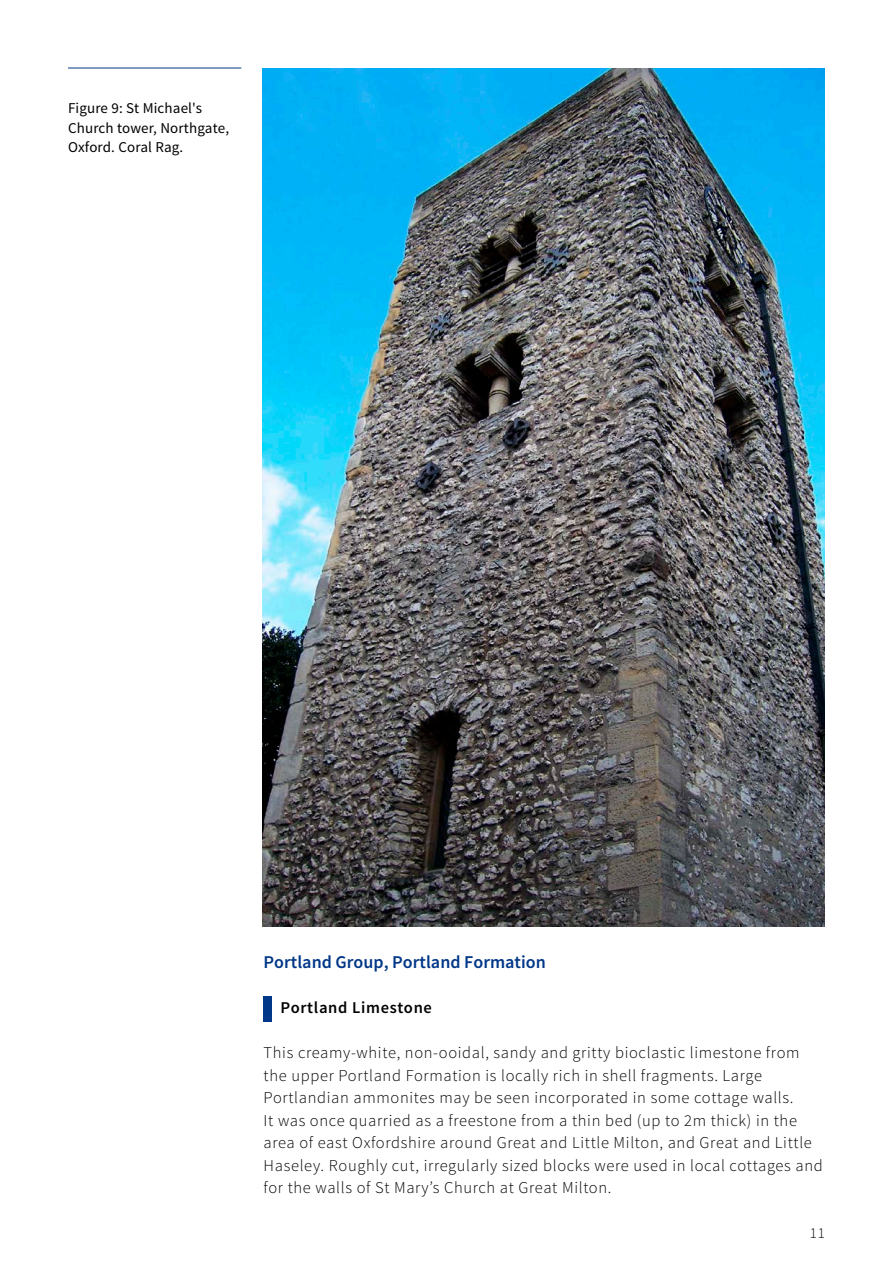
<style>
.page{position:relative;width:893px;height:1263px;background:#fff}
.page>*{position:absolute;margin:0;border:0;box-sizing:border-box;transform-origin:0 0}
.Heading_2{font:600 18px "Source Sans Pro";color:#003788}
.Body_text{font:300 16.5px/22.5px "Source Sans Pro";letter-spacing:.04em;color:#000}
.Emphasis_Stone_type{font:600 16.5px "Source Sans Pro";letter-spacing:.04em;color:#000}
.t1{font:15px "Source Sans Pro";letter-spacing:.01em;color:#000}
.t2{font:300 15px "Source Sans Pro";color:#000}
</style>
<div class="page">
<div style="left:264px;top:996px;width:8px;height:25px;background:#003788"></div>
<img style="left:263px;top:68px;width:562px;height:859px">
<hr style="left:68px;top:68px;width:173px;height:1px;background:#003788">
<p class="t1" style="left:68px;top:99px;width:136px">Figure 9: St Michael's</p>
<p class="t1" style="left:68px;top:118px;width:163px">Church tower, Northgate,</p>
<p class="t1" style="left:68px;top:138px;width:117px">Oxford. Coral Rag.</p>
<h2 class="Heading_2" style="left:264px;top:951px;width:284px">Portland Group, Portland Formation</h2>
<h3 class="Emphasis_Stone_type" style="left:281px;top:997px;width:153px">Portland Limestone</h3>
<p class="Body_text" style="left:264px;top:1041px;width:561px">This creamy-white, non-ooidal, sandy and gritty bioclastic limestone from the upper Portland Formation is locally rich in shell fragments. Large Portlandian ammonites may be seen incorporated in some cottage walls.<br>It was once quarried as a freestone from a thin bed (up to 2m thick) in the area of east Oxfordshire around Great and Little Milton, and Great and Little Haseley. Roughly cut, irregularly sized blocks were used in local cottages and for the walls of St Mary’s Church at Great Milton.</p>
<p class="t2" style="left:810px;top:1224px;width:16px">11</p>
</div>
